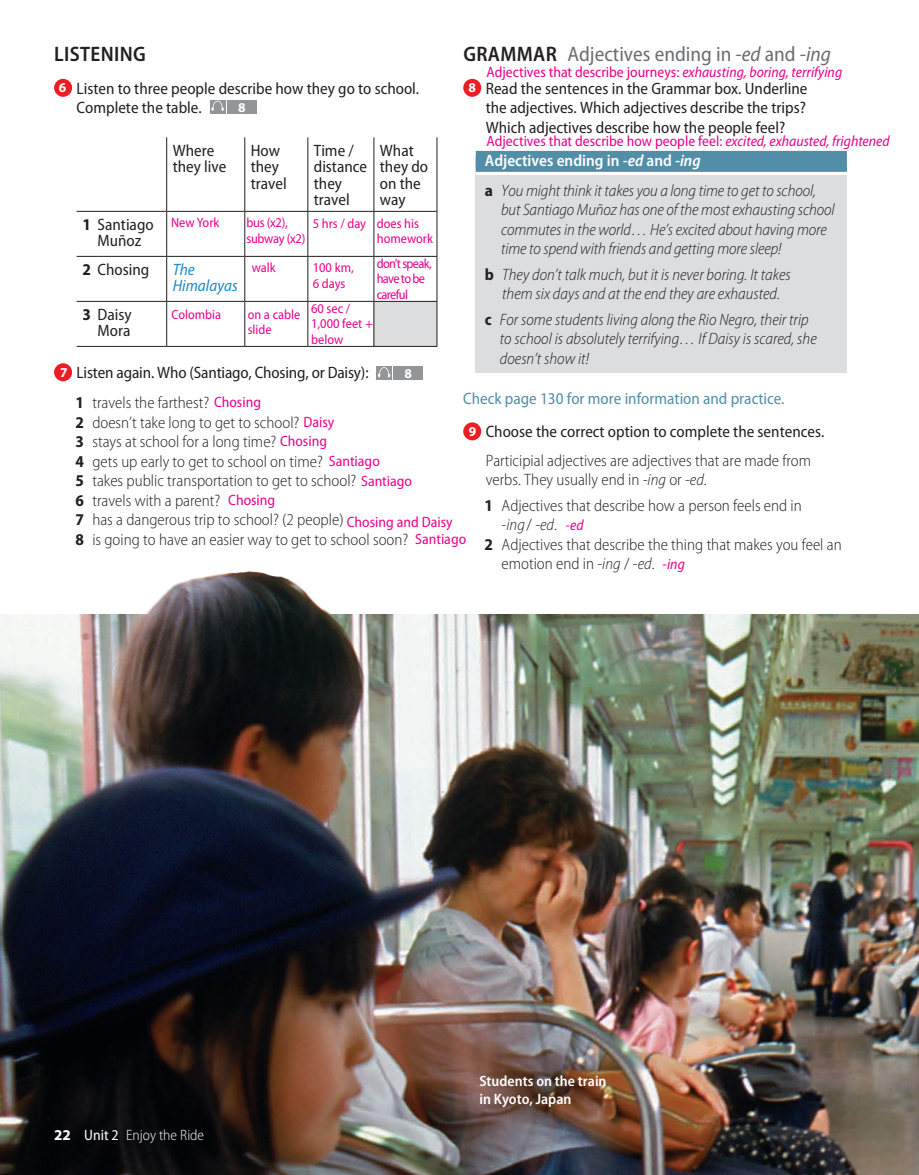
<style>
.page{position:relative;width:919px;height:1175px;background:#fff}
.page>*{position:absolute;margin:0;border:0;box-sizing:border-box;transform-origin:0 0}
.t1{font:semi-condensed 21px "Myriad Pro";color:#6c6d70}
.t2{font:600 semi-condensed 21px "Myriad Pro";letter-spacing:.015em;color:#231f20}
.t3{font:300 semi-condensed 16.5px/19.5px "Myriad Pro";color:#231f20}
.t4{font:semi-condensed 16.5px/16.5px "Myriad Pro";color:#231f20}
.t5{font:italic 300 semi-condensed 16.5px/19.5px "Myriad Pro";color:#231f20}
.t6{font:italic semi-condensed 16.5px/16.5px "Myriad Pro";color:#1d8acb}
.t7{font:semi-condensed 15px "Myriad Pro";color:#ed028c}
.t8{font:600 semi-condensed 15px/18px "Myriad Pro";color:#fff}
.t9{font:300 semi-condensed 15px "Myriad Pro";color:#fff}
.t10{font:italic semi-condensed 15px "Myriad Pro";color:#ed028c}
.t11{font:semi-condensed 13.5px/15.8px "Myriad Pro";color:#ed028c}
.t12{font:semi-condensed 13.5px/15.8px "Myriad Pro";letter-spacing:-.05em;color:#ed028c}
.t13{font:semi-condensed 13.5px/15.8px "Myriad Pro";letter-spacing:-.02em;color:#ed028c}
.t14{font:700 13.5px "Myriad Pro";color:#fff}
.s1{font-weight:600;color:#231f20}
.s2{font-style:italic}
.s3{font-weight:700;font-stretch:normal;font-size:13.5px;color:#fff}
.s4{font-weight:600;font-style:normal;color:#fff}
.s5{font-weight:600;color:#fff}
.s6{font-weight:700;font-style:normal}
.s7{color:#528ea7}
.s8{font-weight:700}
.s9{font-style:normal}
.s10{font-weight:400;font-size:15px;color:#ed028c}
.s11{font-weight:700;font-stretch:normal}
.s12{font-weight:400}
</style>
<div class="page">
<img style="left:0;top:614px;width:918px;height:561px">
<img style="left:94px;top:571px;width:302px;height:143px">
<div style="left:54px;top:79px;width:18px;height:18px;background:#ee1d23;border-radius:50%"></div>
<div style="left:210px;top:100px;width:15px;height:13px;background:#939598"></div>
<svg style="left:211px;top:101px;width:13px;height:10px"></svg>
<div style="left:227px;top:100px;width:30px;height:13px;background:#939598"></div>
<div style="left:374px;top:301px;width:63px;height:45px;background:#dcdddf"></div>
<hr style="left:166px;top:137px;width:1px;height:74px;background:#231f20">
<hr style="left:244px;top:137px;width:1px;height:74px;background:#231f20">
<hr style="left:307px;top:137px;width:1px;height:74px;background:#231f20">
<hr style="left:373px;top:137px;width:1px;height:74px;background:#231f20">
<hr style="left:77px;top:211px;width:90px;height:1px;background:#231f20">
<hr style="left:167px;top:211px;width:78px;height:1px;background:#231f20">
<hr style="left:166px;top:212px;width:1px;height:44px;background:#231f20">
<hr style="left:245px;top:211px;width:63px;height:1px;background:#231f20">
<hr style="left:244px;top:212px;width:1px;height:44px;background:#231f20">
<hr style="left:308px;top:211px;width:66px;height:1px;background:#231f20">
<hr style="left:307px;top:212px;width:1px;height:44px;background:#231f20">
<hr style="left:374px;top:211px;width:63px;height:1px;background:#231f20">
<hr style="left:373px;top:212px;width:1px;height:44px;background:#231f20">
<hr style="left:77px;top:256px;width:90px;height:1px;background:#231f20">
<hr style="left:167px;top:256px;width:78px;height:1px;background:#231f20">
<hr style="left:166px;top:257px;width:1px;height:44px;background:#231f20">
<hr style="left:245px;top:256px;width:63px;height:1px;background:#231f20">
<hr style="left:244px;top:257px;width:1px;height:44px;background:#231f20">
<hr style="left:308px;top:256px;width:66px;height:1px;background:#231f20">
<hr style="left:307px;top:257px;width:1px;height:44px;background:#231f20">
<hr style="left:374px;top:256px;width:63px;height:1px;background:#231f20">
<hr style="left:373px;top:257px;width:1px;height:44px;background:#231f20">
<hr style="left:77px;top:301px;width:90px;height:1px;background:#231f20">
<hr style="left:167px;top:301px;width:78px;height:1px;background:#231f20">
<hr style="left:166px;top:302px;width:1px;height:44px;background:#231f20">
<hr style="left:245px;top:301px;width:63px;height:1px;background:#231f20">
<hr style="left:244px;top:302px;width:1px;height:44px;background:#231f20">
<hr style="left:308px;top:301px;width:66px;height:1px;background:#231f20">
<hr style="left:307px;top:302px;width:1px;height:44px;background:#231f20">
<hr style="left:374px;top:301px;width:63px;height:1px;background:#231f20">
<hr style="left:373px;top:302px;width:1px;height:44px;background:#231f20">
<hr style="left:77px;top:346px;width:90px;height:1px;background:#231f20">
<hr style="left:167px;top:346px;width:78px;height:1px;background:#231f20">
<hr style="left:245px;top:346px;width:63px;height:1px;background:#231f20">
<hr style="left:308px;top:346px;width:66px;height:1px;background:#231f20">
<hr style="left:374px;top:346px;width:63px;height:1px;background:#231f20">
<hr style="left:436px;top:137px;width:1px;height:74px;background:#231f20">
<hr style="left:436px;top:212px;width:1px;height:44px;background:#231f20">
<hr style="left:436px;top:257px;width:1px;height:44px;background:#231f20">
<hr style="left:436px;top:302px;width:1px;height:44px;background:#231f20">
<div style="left:54px;top:363px;width:18px;height:18px;background:#ee1d23;border-radius:50%"></div>
<div style="left:376px;top:366px;width:15px;height:14px;background:#939598"></div>
<svg style="left:378px;top:367px;width:12px;height:10px"></svg>
<div style="left:393px;top:366px;width:30px;height:14px;background:#939598"></div>
<div style="left:463px;top:79px;width:18px;height:18px;background:#ee1d23;border-radius:50%"></div>
<div style="left:475px;top:155px;width:371px;height:218px;background:#dcdddf"></div>
<div style="left:475px;top:151px;width:371px;height:21px;background:#528ea7"></div>
<hr style="left:475px;top:172px;width:371px;height:3px;background:#fff">
<div style="left:463px;top:422px;width:18px;height:18px;background:#ee1d23;border-radius:50%"></div>
<p class="t1" style="left:463px;top:41px;width:369px"><span class="s1">GRAMMAR</span> Adjectives ending in <span class="s2">-ed</span> and <span class="s2">-ing</span></p>
<p class="t4" style="left:485px;top:78px;width:323px;line-height:19.5px;text-align:justify;text-indent:-17px"><span class="s3">8</span> Read the sentences in the Grammar box. Underline the adjectives. Which adjectives describe the trips?<br>Which adjectives describe how the people feel?</p>
<p class="t5" style="left:484px;top:145px;width:332px;line-height:30px"><span class="s4">Adjectives ending in</span> <span class="s5">-ed</span> <span class="s4">and</span> <span class="s5">-ing<br></span><span class="s6">a</span> You might think it takes you a long time to get to school,</p>
<p class="t5" style="left:501px;top:200px;width:335px">but Santiago Muñoz has one of the most exhausting school commutes in the world… He’s excited about having more time to spend with friends and getting more sleep!</p>
<p class="t5" style="left:484px;top:265px;width:307px;text-align:center"><span class="s6">b</span> They don’t talk much, but it is never boring. It takes them six days and at the end they are exhausted.</p>
<p class="t5" style="left:499px;top:310px;width:318px;text-indent:-15px"><span class="s6">c</span> For some students living along the Rio Negro, their trip to school is absolutely terrifying… If Daisy is scared, she doesn’t show it!</p>
<p class="t4" style="left:468px;top:382px;width:357px;line-height:33px;text-indent:-5px"><span class="s7">Check page 130 for more information and practice.<br></span><span class="s3">9</span> Choose the correct option to complete the sentences.</p>
<p class="t3" style="left:485px;top:450px;width:327px">Participial adjectives are adjectives that are made from verbs. They usually end in <span class="s2">-ing</span> or <span class="s2">-ed</span>.</p>
<p class="t3" style="left:484px;top:495px;width:319px"><span class="s8">1</span> Adjectives that describe how a person feels end in</p>
<p class="t5" style="left:501px;top:515px;width:57px"><span class="s9">-</span>ing <span class="s9">/ -</span>ed<span class="s9">.</span></p>
<p class="t3" style="left:484px;top:534px;width:358px"><span class="s8">2</span> Adjectives that describe the thing that makes you feel an</p>
<p class="t3" style="left:501px;top:554px;width:154px">emotion end in -<span class="s2">ing</span> / -<span class="s2">ed</span>.</p>
<p class="t2" style="left:54px;top:41px;width:93px">LISTENING</p>
<p class="t4" style="left:77px;top:78px;width:344px;line-height:19.5px;text-indent:-18px"><span class="s3">6</span> Listen to three people describe how they go to school.<br>Complete the table.</p>
<p class="t7" style="left:486px;top:62px;width:357px">Adjectives that describe journeys: <span class="s2">exhausting, boring, terrifying</span></p>
<p class="t14" style="left:238px;top:98px;width:9px">8</p>
<p class="t7" style="left:486px;top:132px;width:404px">Adjectives that describe how people feel: <span class="s2">excited, exhausted, frightened</span></p>
<p class="t4" style="left:173px;top:142px;width:55px">Where they live</p>
<p class="t4" style="left:251px;top:142px;width:37px">How they travel</p>
<p class="t4" style="left:314px;top:142px;width:55px">Time / distance they travel</p>
<p class="t4" style="left:380px;top:142px;width:50px">What they do on the way</p>
<p class="t11" style="left:171px;top:215px;width:50px">New York</p>
<p class="t13" style="left:246px;top:215px;width:60px">bus (x2), subway (x2)</p>
<p class="t11" style="left:376px;top:215px;width:58px;text-indent:-64px">5 hrs / day does his homework</p>
<p class="t11" style="left:252px;top:260px;width:26px">walk</p>
<p class="t11" style="left:313px;top:260px;width:43px">100 km,<br>6 days</p>
<p class="t12" style="left:376px;top:255px;width:57px">don’t speak, have to be careful</p>
<p class="t11" style="left:247px;top:306px;width:54px">on a cable slide</p>
<p class="t11" style="left:311px;top:300px;width:63px">60 sec /<br>1,000 feet + below</p>
<p class="t4" style="left:83px;top:216px;width:72px;text-align:center"><span class="s8">1</span> Santiago<br>Muñoz</p>
<p class="t4" style="left:83px;top:261px;width:68px"><span class="s8">2</span> Chosing</p>
<p class="t6" style="left:173px;top:261px;width:67px">the<br>Himalayas</p>
<p class="t4" style="left:83px;top:306px;width:51px;text-align:right"><span class="s8">3</span> Daisy<br>Mora</p>
<p class="t4" style="left:60px;top:364px;width:310px"><span class="s3">7</span> Listen again. Who (Santiago, Chosing, or Daisy):</p>
<p class="t14" style="left:404px;top:365px;width:9px">8</p>
<p class="t3" style="left:75px;top:393px;width:392px"><span class="s8">1</span> travels the farthest? <span class="s10">Chosing<br></span><span class="s8">2</span> doesn’t take long to get to school? <span class="s10">Daisy<br></span><span class="s8">3</span> stays at school for a long time? <span class="s10">Chosing<br></span><span class="s8">4</span> gets up early to get to school on time? <span class="s10">Santiago<br></span><span class="s8">5</span> takes public transportation to get to school? <span class="s10">Santiago<br></span><span class="s8">6</span> travels with a parent?<br><span class="s8">7</span> has a dangerous trip to school? (2 people) <sub>Chosing</sub> <sub>and</sub> <sub>Daisy<br></sub><span class="s8">8</span> is going to have an easier way to get to school soon? <span class="s10">Santiago</span></p>
<p class="t11" style="left:171px;top:306px;width:51px">Colombia</p>
<p class="t7" style="left:228px;top:491px;width:48px">Chosing</p>
<p class="t10" style="left:565px;top:516px;width:20px">-ed</p>
<p class="t10" style="left:662px;top:555px;width:24px">-ing</p>
<p class="t9" style="left:54px;top:1126px;width:151px"><span class="s11">22</span> <span class="s12">Unit 2</span> Enjoy the Ride</p>
<p class="t8" style="left:479px;top:1071px;width:128px">Students on the train in Kyoto, Japan</p>
</div>
